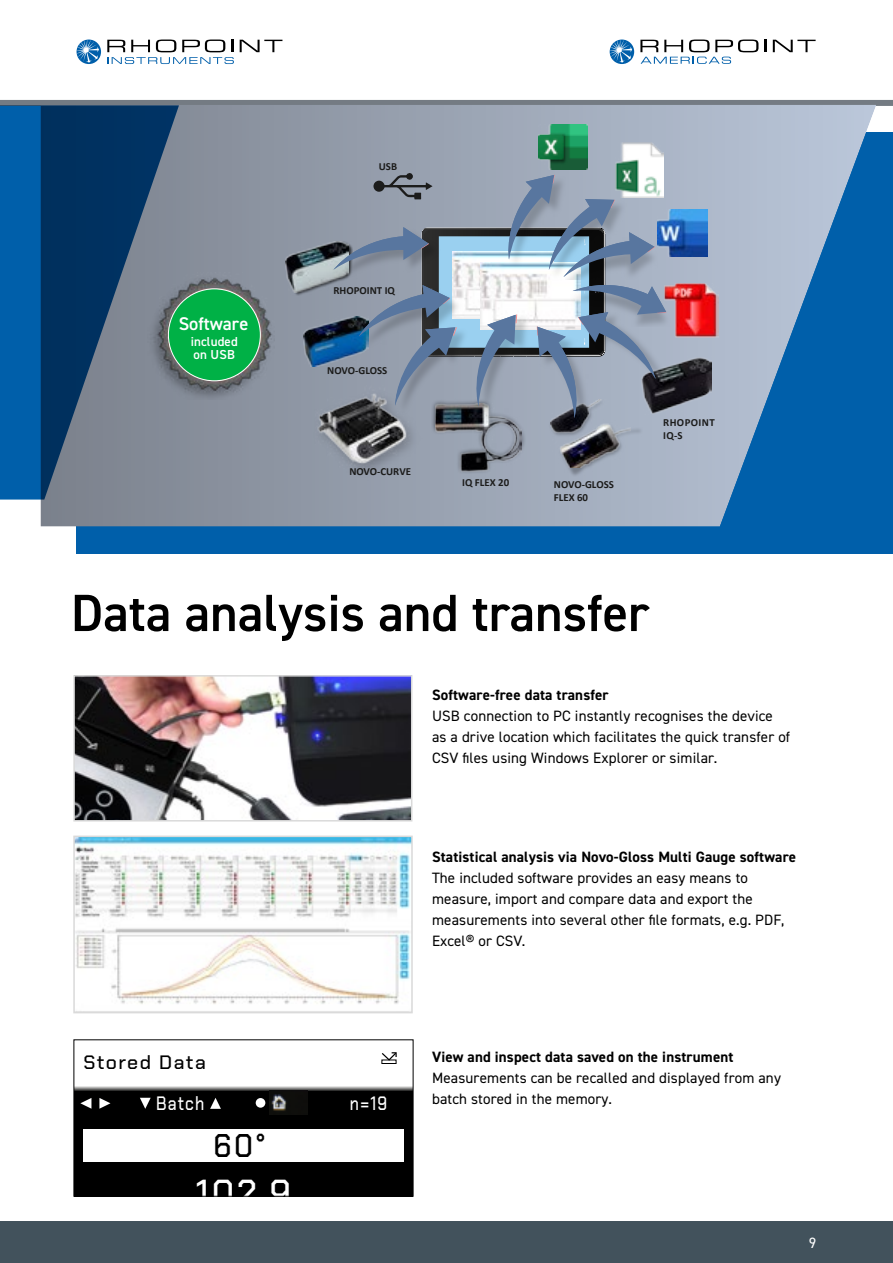
<style>
.page{position:relative;width:893px;height:1263px;background:#fff}
.page>*{position:absolute;margin:0;border:0;box-sizing:border-box;transform-origin:0 0}
.t1{font:600 52.5px "DIN2014";color:#000}
.t2{font:500 39px "Chakra Petch";color:#fff;scale:.91 1}
.t3{font:500 32.85px "Chakra Petch";color:#000;scale:.91 1}
.t4{font:500 19.35px "Chakra Petch";letter-spacing:.075em;color:#000}
.t5{font:500 19.35px "Chakra Petch";letter-spacing:.08em;color:#fff;scale:.82 1}
.t6{font:600 18.45px "DIN2014";color:#fff}
.t7{font:15px/21px "DIN2014";letter-spacing:.01em;color:#000}
.t8{font:700 15px "DIN2014";letter-spacing:.01em;color:#000}
.t9{font:15px "DIN2014";color:#fff}
.t10{font:600 13.05px/13px "DIN2014";letter-spacing:.01em;color:#fff}
.t11{font:700 10.8px/13px "Calibri";color:#1c1c1b}
.t12{font:700 10.8px/13px "Calibri";letter-spacing:.04em;color:#1c1c1b}
</style>
<div class="page">
<div style="left:0;top:100px;width:893px;height:6px;background:#747b83"></div>
<svg style="left:240px;top:40px;width:42px;height:12px"></svg>
<svg style="left:107px;top:40px;width:127px;height:24px"></svg>
<svg style="left:77px;top:40px;width:24px;height:24px"></svg>
<svg style="left:77px;top:40px;width:22px;height:23px"></svg>
<svg style="left:764px;top:40px;width:2px;height:12px"></svg>
<svg style="left:773px;top:40px;width:43px;height:12px"></svg>
<svg style="left:610px;top:40px;width:24px;height:24px"></svg>
<svg style="left:610px;top:40px;width:22px;height:23px"></svg>
<svg style="left:640px;top:40px;width:118px;height:24px"></svg>
<div style="left:0;top:1221px;width:893px;height:42px;background:#42525c"></div>
<img style="left:76px;top:838px;width:334px;height:166px">
<div style="left:73px;top:835px;width:340px;height:178px;border:2px solid #dadada"></div>
<img style="left:76px;top:678px;width:333px;height:140px">
<div style="left:73px;top:675px;width:339px;height:146px;border:2px solid #dadada"></div>
<div style="left:74px;top:1088px;width:339px;height:108px;background:#000"></div>
<div style="left:84px;top:1129px;width:320px;height:33px;background:#fff"></div>
<svg style="left:76px;top:1086px;width:335px;height:4px"></svg>
<div style="left:382px;top:1060px;width:14px;height:4px;border:1px solid #000"></div>
<svg style="left:381px;top:1052px;width:16px;height:9px"></svg>
<svg style="left:80px;top:1098px;width:11px;height:11px"></svg>
<svg style="left:99px;top:1098px;width:11px;height:11px"></svg>
<svg style="left:140px;top:1098px;width:11px;height:11px"></svg>
<svg style="left:210px;top:1098px;width:11px;height:11px"></svg>
<div style="left:256px;top:1098px;width:9px;height:10px;background:#fff;border-radius:50%"></div>
<img style="left:269px;top:1091px;width:38px;height:23px">
<div style="left:74px;top:1040px;width:339px;height:156px;border:1px solid #000"></div>
<div style="left:76px;top:132px;width:817px;height:422px;background:#005faa"></div>
<svg style="left:40px;top:105px;width:836px;height:422px"></svg>
<img style="left:670px;top:356px;width:42px;height:59px">
<img style="left:179px;top:273px;width:96px;height:127px">
<div style="left:168px;top:289px;width:92px;height:92px;background:#00b146;border-radius:50%"></div>
<svg style="left:285px;top:241px;width:48px;height:54px"></svg>
<img style="left:286px;top:241px;width:47px;height:51px">
<img style="left:303px;top:317px;width:30px;height:50px">
<svg style="left:431px;top:418px;width:94px;height:56px"></svg>
<img style="left:436px;top:418px;width:85px;height:54px">
<svg style="left:548px;top:418px;width:95px;height:58px"></svg>
<img style="left:550px;top:418px;width:81px;height:50px">
<img style="left:670px;top:284px;width:49px;height:53px">
<svg style="left:538px;top:418px;width:51px;height:11px"></svg>
<svg style="left:333px;top:173px;width:337px;height:245px;background:#8e9cad"></svg>
<img style="left:309px;top:385px;width:114px;height:95px">
<img style="left:303px;top:373px;width:118px;height:104px">
<img style="left:539px;top:124px;width:49px;height:46px">
<img style="left:657px;top:210px;width:51px;height:47px">
<img style="left:615px;top:142px;width:49px;height:55px">
<svg style="left:0;top:105px;width:179px;height:395px;background:#2f5b83"></svg>
<p class="t11" style="left:379px;top:160px;width:20px">USB</p>
<p class="t6" style="left:179px;top:313px;width:71px">Software</p>
<p class="t10" style="left:191px;top:335px;width:49px">included on USB</p>
<p class="t11" style="left:333px;top:284px;width:63px">RHOPOINT IQ</p>
<p class="t11" style="left:327px;top:365px;width:62px">NOVO-GLOSS</p>
<p class="t11" style="left:349px;top:466px;width:63px">NOVO-CURVE</p>
<p class="t11" style="left:462px;top:476px;width:49px">IQ FLEX 20</p>
<p class="t11" style="left:554px;top:478px;width:62px">NOVO-GLOSS<br>FLEX 60</p>
<p class="t12" style="left:663px;top:417px;width:53px">RHOPOINT<br>IQ-S</p>
<h1 class="t1" style="left:71px;top:588px;width:580px">Data analysis and transfer</h1>
<p class="t8" style="left:432px;top:688px;width:178px">Software-free data transfer</p>
<p class="t7" style="left:432px;top:706px;width:360px">USB connection to PC instantly recognises the device as a drive location which facilitates the quick transfer of<br>CSV files using Windows Explorer or similar.</p>
<p class="t8" style="left:432px;top:850px;width:366px">Statistical analysis via Novo-Gloss Multi Gauge software</p>
<p class="t7" style="left:432px;top:868px;width:354px">The included software provides an easy means to measure, import and compare data and export the measurements into several other file formats, e.g. PDF, Excel® or CSV.</p>
<p class="t4" style="left:84px;top:1051px;width:124px">Stored Data</p>
<p class="t5" style="left:156px;top:1092px;width:60px">Batch</p>
<h3 class="t3" style="left:214px;top:1127px;width:59px">60°</h3>
<h2 class="t2" style="left:196px;top:1170px;width:106px">102.9</h2>
<p class="t5" style="left:350px;top:1092px;width:47px">n=19</p>
<p class="t8" style="left:432px;top:1049px;width:303px">View and inspect data saved on the instrument</p>
<p class="t7" style="left:432px;top:1067px;width:350px">Measurements can be recalled and displayed from any batch stored in the memory.</p>
<p class="t9" style="left:809px;top:1236px;width:9px">9</p>
</div>
